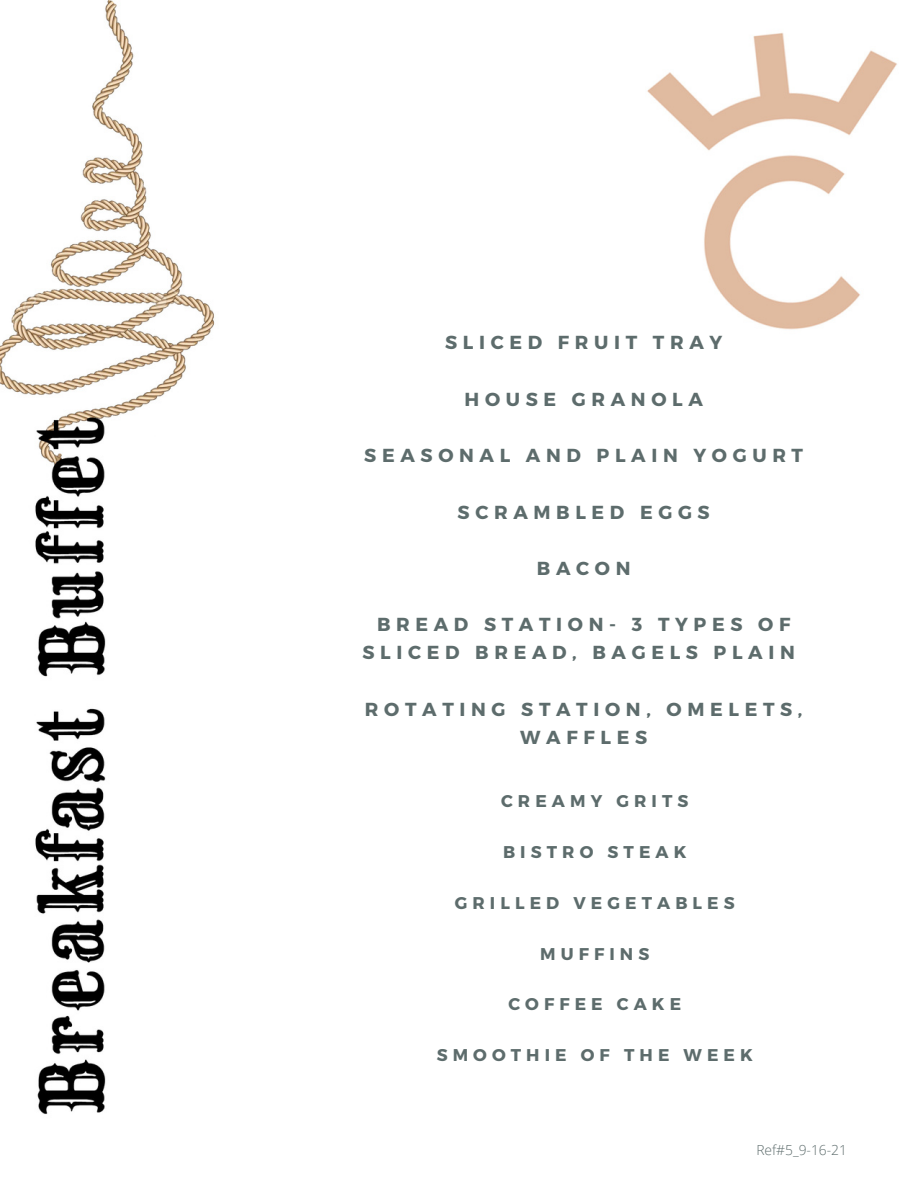
<style>
.page{position:relative;width:918px;height:1188px;background:#fff}
.page>*{position:absolute;margin:0;border:0;box-sizing:border-box;transform-origin:0 0}
.t1{font:700 18.9px/28.2px "Montserrat";letter-spacing:.3em;color:#5d6c6c;text-align:center}
.t2{font:700 16.95px "Montserrat";letter-spacing:.3em;color:#5d6c6c}
.t3{font:300 13.8px "Open Sans";color:#5d6c6c}
</style>
<div class="page">
<img style="left:0;top:0;width:897px;height:1115px">
<p class="t1" style="left:445px;top:328px;width:279px">SLICED FRUIT TRAY</p>
<p class="t1" style="left:465px;top:384px;width:240px">HOUSE GRANOLA</p>
<p class="t1" style="left:364px;top:440px;width:440px">SEASONAL AND PLAIN YOGURT</p>
<p class="t1" style="left:458px;top:497px;width:254px">SCRAMBLED EGGS</p>
<p class="t1" style="left:537px;top:553px;width:95px">BACON</p>
<p class="t1" style="left:363px;top:610px;width:434px">BREAD STATION- 3 TYPES OF<br>SLICED BREAD, BAGELS PLAIN</p>
<p class="t1" style="left:365px;top:694px;width:439px">ROTATING STATION, OMELETS,<br>WAFFLES</p>
<p class="t2" style="left:501px;top:790px;width:189px">CREAMY GRITS</p>
<p class="t2" style="left:503px;top:841px;width:185px">BISTRO STEAK</p>
<p class="t2" style="left:455px;top:892px;width:281px">GRILLED VEGETABLES</p>
<p class="t2" style="left:540px;top:943px;width:111px">MUFFINS</p>
<p class="t2" style="left:508px;top:993px;width:174px">COFFEE CAKE</p>
<p class="t2" style="left:437px;top:1044px;width:318px">SMOOTHIE OF THE WEEK</p>
<p class="t3" style="left:756px;top:1141px;width:92px">Ref#5_9-16-21</p>
</div>
